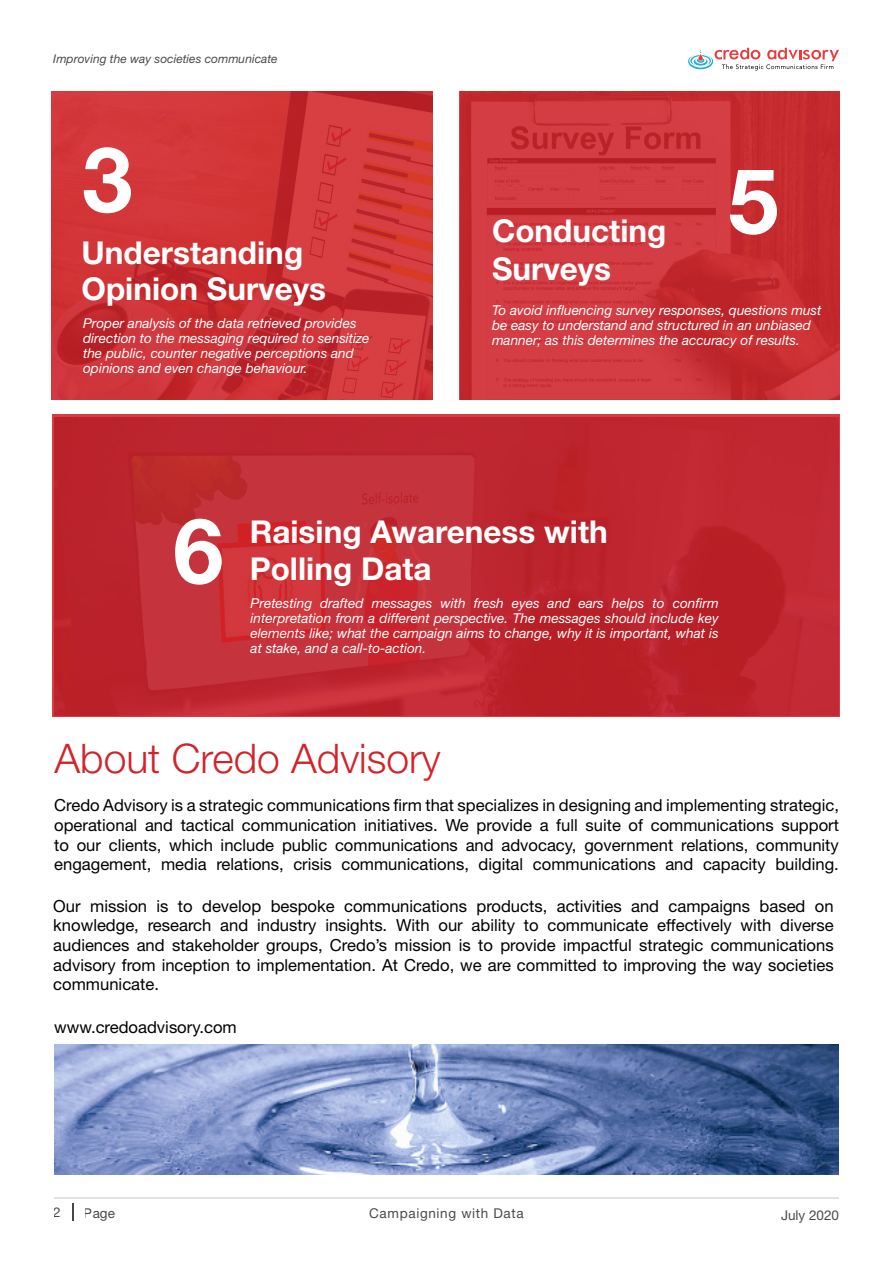
<style>
.page{position:relative;width:893px;height:1263px;background:#fff}
.page>*{position:absolute;margin:0;border:0;box-sizing:border-box;transform-origin:0 0}
.t1{font:700 90.75px "Helvetica Neue LT Std";color:#fff}
.t2{font:300 40.8px "Helvetica Neue LT Std";color:#d2232a}
.t3{font:700 31.5px/37.8px "Helvetica Neue LT Std";color:#fff}
.t4{font:16.65px/19.6px "Helvetica Neue LT Std";color:#000;text-align:justify}
.t5{font:italic 13.65px/15.1px "Helvetica Neue LT Std";color:#fff}
.t6{font:13.5px "Helvetica Neue LT Std";letter-spacing:.05em;color:#000}
.t7{font:13.5px "Helvetica Neue LT Std";color:#000}
.t8{font:italic 12px "Helvetica Neue LT Std";color:#000}
</style>
<div class="page">
<svg style="left:73px;top:1203px;width:1px;height:17px"></svg>
<hr style="left:54px;top:1197px;width:785px;height:1px;background:#8a9b9c">
<hr style="left:0;top:130px;width:893px;height:1px;background:#000">
<svg style="left:688px;top:48px;width:151px;height:23px"></svg>
<img style="left:54px;top:1044px;width:785px;height:130px">
<div style="left:433px;top:78px;width:27px;height:338px;background:#fff"></div>
<svg style="left:52px;top:414px;width:788px;height:302px;background:#c02831"></svg>
<svg style="left:460px;top:92px;width:380px;height:308px;background:#cc3339"></svg>
<svg style="left:52px;top:92px;width:381px;height:308px;background:#cf3437"></svg>
<svg style="left:140px;top:300px;width:127px;height:19px;background:#ca2e32"></svg>
<div style="left:614px;top:233px;width:172px;height:28px;background:linear-gradient(to right,#d94149,#c4292d)"></div>
<div style="left:329px;top:580px;width:126px;height:19px;background:linear-gradient(to right,#c82d36,#c92d36)"></div>
<div style="left:494px;top:285px;width:126px;height:19px;background:linear-gradient(to right,#d23a41,#d13940)"></div>
<div style="left:460px;top:188px;width:32px;height:20px;background:linear-gradient(to right,#bf242a,#db444b)"></div>
<p class="t8" style="left:53px;top:51px;width:226px">Improving the way societies communicate</p>
<h1 class="t1" style="left:82px;top:123px;width:52px">3</h1>
<h3 class="t3" style="left:82px;top:234px;width:246px;line-height:36.3px">Understanding<br>Opinion Surveys</h3>
<p class="t5" style="left:83px;top:315px;width:288px">Proper analysis of the data retrieved provides direction to the messaging required to sensitize the public, counter negative perceptions and opinions and even change behaviour.</p>
<h3 class="t3" style="left:492px;top:211px;width:176px">Conducting<br>Surveys</h3>
<h1 class="t1" style="left:728px;top:145px;width:52px">5</h1>
<p class="t5" style="left:492px;top:302px;width:331px">To avoid influencing survey responses, questions must be easy to understand and structured in an unbiased manner; as this determines the accuracy of results.</p>
<h1 class="t1" style="left:173px;top:495px;width:52px">6</h1>
<h3 class="t3" style="left:250px;top:512px;width:360px">Raising Awareness with<br>Polling Data</h3>
<p class="t5" style="left:251px;top:595px;width:469px;text-align:justify">Pretesting drafted messages with fresh eyes and ears helps to confirm interpretation from a different perspective. The messages should include key elements like; what the campaign aims to change, why it is important, what is at stake, and a call-to-action.</p>
<h2 class="t2" style="left:55px;top:733px;width:388px">About Credo Advisory</h2>
<p class="t4" style="left:54px;top:795px;width:786px">Credo Advisory is a strategic communications firm that specializes in designing and implementing strategic, operational and tactical communication initiatives. We provide a full suite of communications support to our clients, which include public communications and advocacy, government relations, community engagement, media relations, crisis communications, digital communications and capacity building.</p>
<p class="t4" style="left:53px;top:896px;width:782px">Our mission is to develop bespoke communications products, activities and campaigns based on knowledge, research and industry insights. With our ability to communicate effectively with diverse audiences and stakeholder groups, Credo’s mission is to provide impactful strategic communications advisory from inception to implementation. At Credo, we are committed to improving the way societies communicate.</p>
<p class="t4" style="left:54px;top:1017px;width:184px">www.credoadvisory.com</p>
<p class="t6" style="left:54px;top:1204px;width:9px">2</p>
<p class="t6" style="left:84px;top:1205px;width:32px">Page</p>
<p class="t6" style="left:369px;top:1205px;width:156px">Campaigning with Data</p>
<p class="t7" style="left:781px;top:1207px;width:60px">July 2020</p>
</div>
